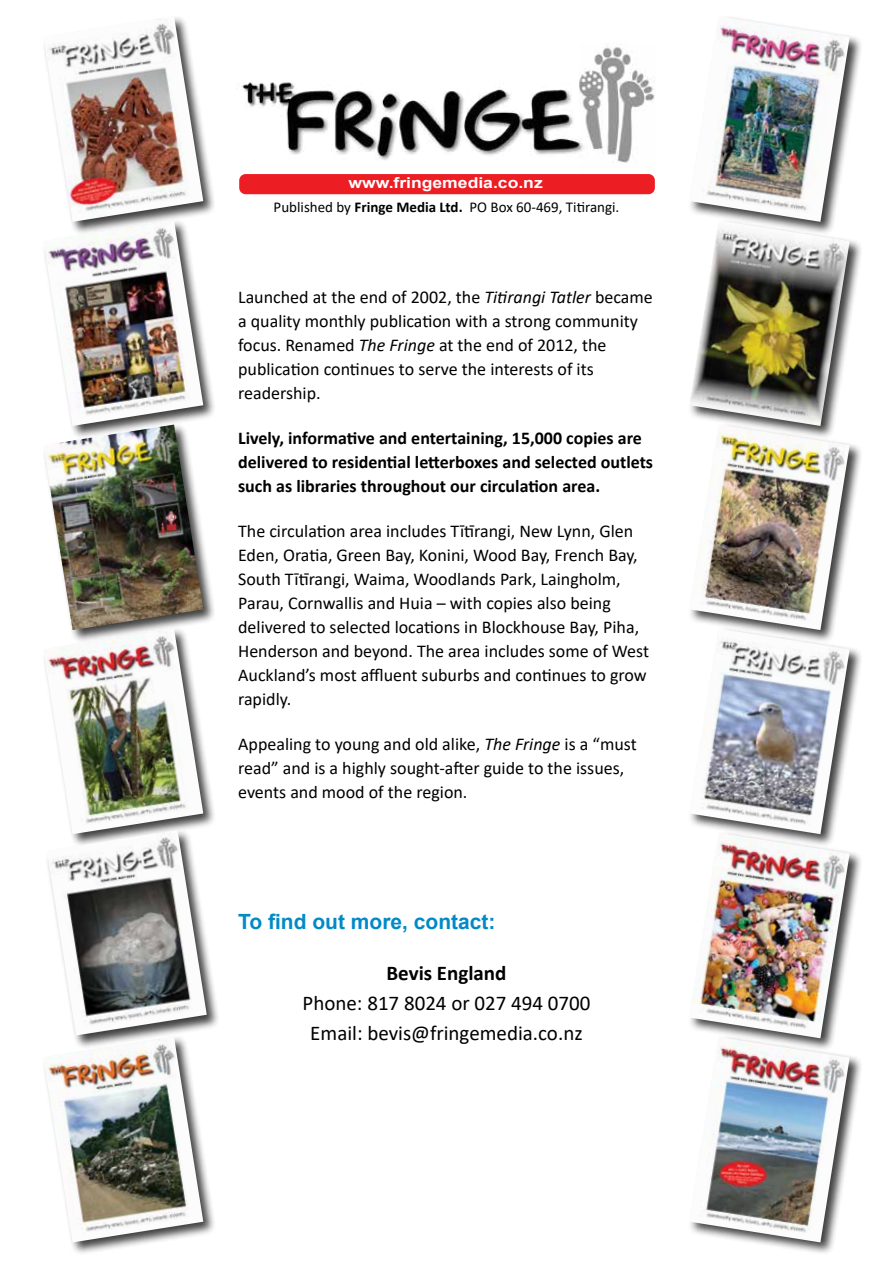
<style>
.page{position:relative;width:893px;height:1263px;background:#fff}
.page>*{position:absolute;margin:0;border:0;box-sizing:border-box;transform-origin:0 0}
.t1{font:21px/30px "Calibri";color:#000;text-align:center}
.t2{font:700 21px "Arial";color:#008ac6}
.t3{font:700 21px "Calibri";color:#000}
.t4{font:18px/24px "Calibri";color:#000}
.t5{font:700 18px/24px "Calibri";color:#000}
.t6{font:15px "Calibri";color:#000}
.t7{font:700 15px "Arial";color:#fff;scale:1.17 1}
.s1{font-weight:700}
.s2{font-style:italic}
</style>
<div class="page">
<img style="left:584px;top:47px;width:71px;height:116px">
<img style="left:236px;top:74px;width:348px;height:86px">
<div style="left:239px;top:174px;width:416px;height:20px;background:#ed1d24;border-radius:6px"></div>
<div style="left:42px;top:15px;width:175px;height:220px;background:#000;opacity:.75"></div>
<img style="left:43px;top:16px;width:160px;height:203px">
<div style="left:42px;top:219px;width:175px;height:221px;background:#000;opacity:.75"></div>
<img style="left:43px;top:220px;width:160px;height:203px">
<div style="left:42px;top:423px;width:175px;height:221px;background:#000;opacity:.75"></div>
<img style="left:43px;top:424px;width:160px;height:203px">
<div style="left:42px;top:627px;width:175px;height:221px;background:#000;opacity:.75"></div>
<div style="left:45px;top:828px;width:176px;height:221px;background:#000;opacity:.75"></div>
<img style="left:47px;top:830px;width:160px;height:205px">
<div style="left:42px;top:1035px;width:175px;height:221px;background:#000;opacity:.75"></div>
<img style="left:43px;top:1037px;width:160px;height:205px">
<div style="left:688px;top:15px;width:175px;height:220px;background:#000;opacity:.75"></div>
<img style="left:690px;top:16px;width:160px;height:203px">
<div style="left:688px;top:219px;width:175px;height:221px;background:#000;opacity:.75"></div>
<img style="left:690px;top:220px;width:160px;height:203px">
<div style="left:688px;top:423px;width:175px;height:221px;background:#000;opacity:.75"></div>
<img style="left:690px;top:424px;width:160px;height:203px">
<div style="left:688px;top:627px;width:175px;height:221px;background:#000;opacity:.75"></div>
<div style="left:688px;top:831px;width:175px;height:221px;background:#000;opacity:.75"></div>
<div style="left:688px;top:1035px;width:175px;height:221px;background:#000;opacity:.75"></div>
<p class="t7" style="left:348px;top:172px;width:168px">www.fringemedia.co.nz</p>
<p class="t6" style="left:274px;top:197px;width:347px">Published by <span class="s1">Fringe Media Ltd.</span> PO Box 60-469, Titirangi.</p>
<p class="t4" style="left:238px;top:284px;width:416px">Launched at the end of 2002, the <span class="s2">Titirangi Tatler</span> became a quality monthly publication with a strong community focus. Renamed <span class="s2">The Fringe</span> at the end of 2012, the publication continues to serve the interests of its readership.</p>
<p class="t5" style="left:238px;top:426px;width:417px">Lively, informative and entertaining, 15,000 copies are delivered to residential letterboxes and selected outlets such as libraries throughout our circulation area.</p>
<p class="t4" style="left:238px;top:519px;width:412px">The circulation area includes Tītīrangi, New Lynn, Glen Eden, Oratia, Green Bay, Konini, Wood Bay, French Bay, South Tītīrangi, Waima, Woodlands Park, Laingholm, Parau, Cornwallis and Huia – with copies also being delivered to selected locations in Blockhouse Bay, Piha, Henderson and beyond. The area includes some of West Auckland’s most affluent suburbs and continues to grow rapidly.</p>
<p class="t4" style="left:238px;top:732px;width:400px">Appealing to young and old alike, <span class="s2">The Fringe</span> is a “must read” and is a highly sought-after guide to the issues, events and mood of the region.</p>
<p class="t2" style="left:238px;top:906px;width:259px">To find out more, contact:</p>
<p class="t3" style="left:386px;top:958px;width:122px">Bevis England</p>
<p class="t1" style="left:303px;top:987px;width:289px">Phone: 817 8024 or 027 494 0700<br>Email: bevis@fringemedia.co.nz</p>
</div>
